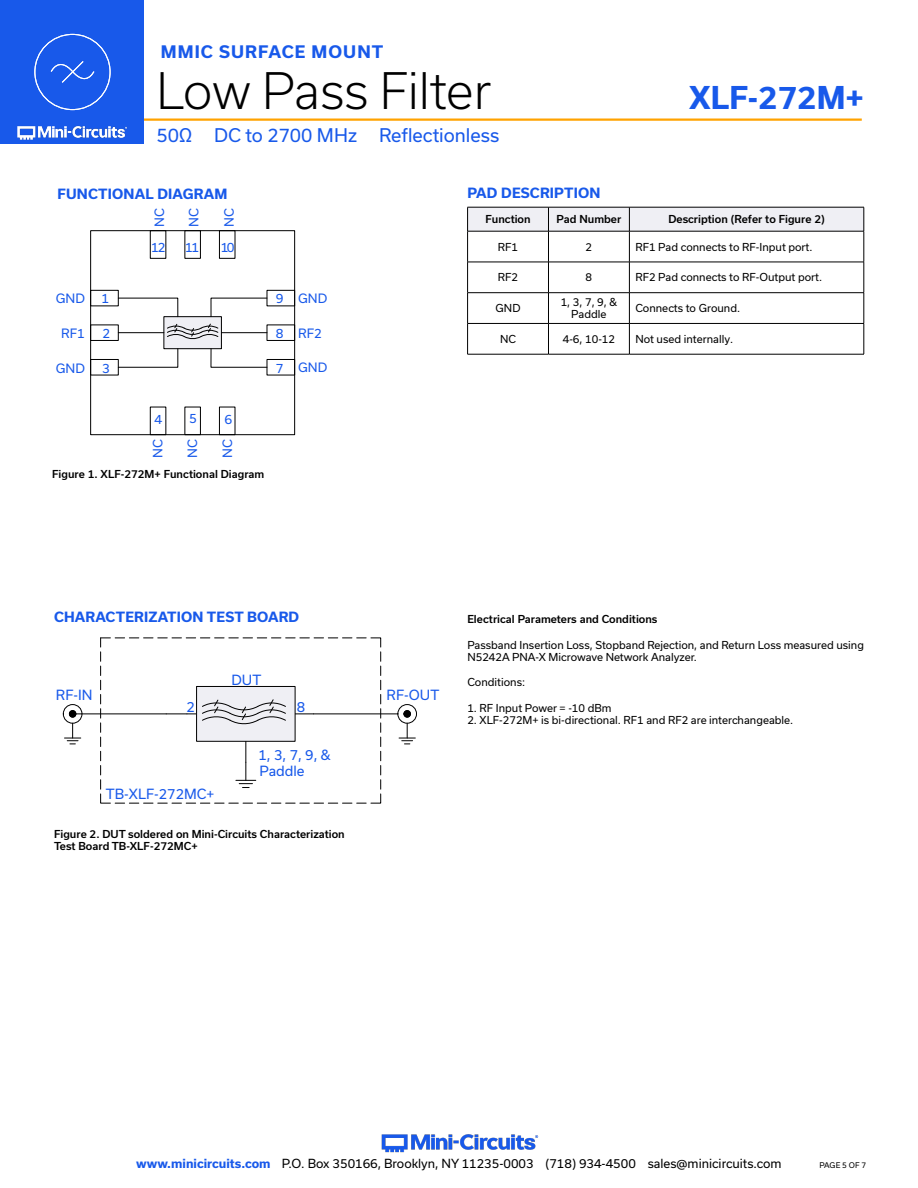
<style>
.page{position:relative;width:918px;height:1188px;background:#fff}
.page>*{position:absolute;margin:0;border:0;box-sizing:border-box;transform-origin:0 0}
.t1{font:300 48px "Usual";color:#000}
.t2{font:700 30px "Usual";color:#1859ea}
.t3{font:18px "Usual";color:#1859ea}
.t4{font:700 16.5px "Usual";letter-spacing:.065em;color:#1859ea}
.Blue_Headers{font:700 13.5px "Usual";letter-spacing:.015em;color:#1859ea}
.t5{font:13.5px/15.9px "Usual";color:#1859ea}
.t6{font:12.3px "Usual";color:#1859ea}
.t7{font:12px "Usual";color:#000}
.Figure_text{font:10.5px/12.6px "Usual";color:#000}
.Figure_Title_Medium{font:500 10.5px/12.6px "Usual";color:#000}
.Table_Body_Left_Justified{font:10.5px "Usual";color:#000}
.Table_Header_Center{font:500 10.5px "Usual";color:#000}
.Table_Body_Center{font:10.5px/12.6px "Usual";color:#000;text-align:center}
.Figure_text-2{font:500 10.5px "Usual";color:#000}
.t8{font:7.5px "Usual";color:#000}
.s1{font-weight:700;color:#1859ea}
</style>
<div class="page">
<img style="left:381px;top:1134px;width:158px;height:19px">
<div style="left:63px;top:704px;width:19px;height:20px;border:1px solid #000;border-radius:50%"></div>
<hr style="left:82px;top:713px;width:84px;height:1px;background:#000">
<div style="left:397px;top:704px;width:20px;height:20px;border:1px solid #000;border-radius:50%"></div>
<svg style="left:399px;top:710px;width:16px;height:34px"></svg>
<hr style="left:314px;top:713px;width:84px;height:1px;background:#000">
<svg style="left:64px;top:710px;width:18px;height:34px"></svg>
<svg style="left:100px;top:637px;width:282px;height:167px"></svg>
<div style="left:90px;top:230px;width:205px;height:205px;border:1px solid #000"></div>
<div style="left:184px;top:230px;width:17px;height:29px;border:1px solid #000"></div>
<div style="left:219px;top:230px;width:16px;height:29px;border:1px solid #000"></div>
<div style="left:150px;top:230px;width:16px;height:29px;border:1px solid #000"></div>
<div style="left:184px;top:407px;width:17px;height:28px;border:1px solid #000"></div>
<div style="left:219px;top:407px;width:16px;height:28px;border:1px solid #000"></div>
<div style="left:150px;top:407px;width:16px;height:28px;border:1px solid #000"></div>
<div style="left:267px;top:325px;width:28px;height:16px;border:1px solid #000"></div>
<div style="left:267px;top:290px;width:28px;height:16px;border:1px solid #000"></div>
<div style="left:267px;top:359px;width:28px;height:16px;border:1px solid #000"></div>
<div style="left:90px;top:325px;width:29px;height:16px;border:1px solid #000"></div>
<div style="left:90px;top:290px;width:29px;height:16px;border:1px solid #000"></div>
<div style="left:90px;top:359px;width:29px;height:16px;border:1px solid #000"></div>
<div style="left:164px;top:317px;width:57px;height:32px;background:#efeff4"></div>
<div style="left:163px;top:316px;width:59px;height:33px;border:1px solid #000"></div>
<hr style="left:118px;top:332px;width:46px;height:1px;background:#000">
<hr style="left:221px;top:332px;width:46px;height:1px;background:#000">
<svg style="left:118px;top:348px;width:61px;height:20px"></svg>
<svg style="left:118px;top:297px;width:61px;height:20px"></svg>
<svg style="left:210px;top:297px;width:58px;height:20px"></svg>
<svg style="left:210px;top:348px;width:58px;height:20px"></svg>
<svg style="left:167px;top:323px;width:52px;height:16px"></svg>
<hr style="left:129px;top:118px;width:733px;height:3px;background:#ffa300">
<div style="left:0;top:0;width:144px;height:144px;background:#1859ea"></div>
<img style="left:17px;top:120px;width:128px;height:20px">
<div style="left:34px;top:34px;width:77px;height:76px;border:1px solid #fff;border-radius:50%"></div>
<svg style="left:50px;top:61px;width:45px;height:22px"></svg>
<svg style="left:467px;top:207px;width:398px;height:24px"></svg>
<hr style="left:467px;top:231px;width:81px;height:1px;background:#000">
<hr style="left:467px;top:231px;width:1px;height:31px;background:#000">
<hr style="left:548px;top:231px;width:81px;height:1px;background:#000">
<hr style="left:548px;top:231px;width:1px;height:31px;background:#000">
<hr style="left:629px;top:231px;width:235px;height:1px;background:#000">
<hr style="left:629px;top:231px;width:1px;height:31px;background:#000">
<hr style="left:864px;top:231px;width:1px;height:31px;background:#000">
<hr style="left:467px;top:262px;width:81px;height:1px;background:#000">
<hr style="left:467px;top:262px;width:1px;height:31px;background:#000">
<hr style="left:548px;top:262px;width:81px;height:1px;background:#000">
<hr style="left:548px;top:262px;width:1px;height:31px;background:#000">
<hr style="left:629px;top:262px;width:235px;height:1px;background:#000">
<hr style="left:629px;top:262px;width:1px;height:31px;background:#000">
<hr style="left:864px;top:262px;width:1px;height:31px;background:#000">
<hr style="left:467px;top:292px;width:81px;height:1px;background:#000">
<hr style="left:467px;top:293px;width:1px;height:30px;background:#000">
<hr style="left:548px;top:292px;width:81px;height:1px;background:#000">
<hr style="left:548px;top:293px;width:1px;height:30px;background:#000">
<hr style="left:629px;top:292px;width:235px;height:1px;background:#000">
<hr style="left:629px;top:293px;width:1px;height:30px;background:#000">
<hr style="left:864px;top:293px;width:1px;height:30px;background:#000">
<hr style="left:467px;top:323px;width:81px;height:1px;background:#000">
<hr style="left:467px;top:324px;width:1px;height:30px;background:#000">
<hr style="left:548px;top:323px;width:81px;height:1px;background:#000">
<hr style="left:548px;top:324px;width:1px;height:30px;background:#000">
<hr style="left:629px;top:323px;width:235px;height:1px;background:#000">
<hr style="left:629px;top:324px;width:1px;height:30px;background:#000">
<hr style="left:864px;top:324px;width:1px;height:30px;background:#000">
<hr style="left:467px;top:354px;width:81px;height:1px;background:#000">
<hr style="left:548px;top:354px;width:81px;height:1px;background:#000">
<hr style="left:629px;top:354px;width:235px;height:1px;background:#000">
<h3 class="t4" style="left:161px;top:42px;width:224px">MMIC SURFACE MOUNT</h3>
<h1 class="t1" style="left:156px;top:63px;width:336px">Low Pass Filter</h1>
<h3 class="t3" style="left:156px;top:125px;width:344px">50Ω DC to 2700 MHz Reflectionless</h3>
<p class="Blue_Headers" style="left:58px;top:186px;width:171px">FUNCTIONAL DIAGRAM</p>
<p class="Blue_Headers" style="left:467px;top:186px;width:135px">PAD DESCRIPTION</p>
<h2 class="t2" style="left:689px;top:80px;width:176px">XLF-272M+</h2>
<p class="t6" style="left:152px;top:227px;width:20px;rotate:-90deg">NC</p>
<p class="t6" style="left:187px;top:227px;width:20px;rotate:-90deg">NC</p>
<p class="t6" style="left:222px;top:227px;width:20px;rotate:-90deg">NC</p>
<p class="t6" style="left:151px;top:240px;width:16px">12</p>
<p class="t6" style="left:185px;top:240px;width:16px">11</p>
<p class="t6" style="left:221px;top:240px;width:16px">10</p>
<p class="t6" style="left:56px;top:291px;width:31px">GND</p>
<p class="t6" style="left:298px;top:291px;width:31px">GND</p>
<p class="t6" style="left:101px;top:291px;width:9px">1</p>
<p class="t6" style="left:276px;top:291px;width:9px">9</p>
<p class="t6" style="left:276px;top:327px;width:9px">8</p>
<p class="t6" style="left:276px;top:361px;width:9px">7</p>
<p class="t6" style="left:61px;top:327px;width:25px">RF1</p>
<p class="t6" style="left:298px;top:327px;width:25px">RF2</p>
<p class="t6" style="left:56px;top:361px;width:31px">GND</p>
<p class="t6" style="left:102px;top:327px;width:9px">2</p>
<p class="t6" style="left:298px;top:361px;width:31px">GND</p>
<p class="t6" style="left:102px;top:361px;width:9px">3</p>
<p class="t6" style="left:154px;top:412px;width:9px">4</p>
<p class="t6" style="left:189px;top:412px;width:9px">5</p>
<p class="t6" style="left:224px;top:412px;width:9px">6</p>
<p class="t6" style="left:151px;top:458px;width:20px;rotate:-90deg">NC</p>
<p class="t6" style="left:186px;top:458px;width:20px;rotate:-90deg">NC</p>
<p class="t6" style="left:221px;top:458px;width:20px;rotate:-90deg">NC</p>
<p class="Figure_Title_Medium" style="left:52px;top:468px;width:214px">Figure 1. XLF-272M+ Functional Diagram</p>
<p class="Table_Header_Center" style="left:485px;top:213px;width:47px">Function</p>
<p class="Table_Header_Center" style="left:556px;top:213px;width:66px">Pad Number</p>
<p class="Table_Header_Center" style="left:668px;top:213px;width:158px">Description (Refer to Figure 2)</p>
<p class="Table_Body_Center" style="left:498px;top:240px;width:22px">RF1</p>
<p class="Table_Body_Center" style="left:586px;top:240px;width:8px">2</p>
<p class="Table_Body_Left_Justified" style="left:635px;top:241px;width:179px">RF1 Pad connects to RF-Input port.</p>
<p class="Table_Body_Center" style="left:498px;top:271px;width:22px">RF2</p>
<p class="Table_Body_Center" style="left:586px;top:271px;width:8px">8</p>
<p class="Table_Body_Left_Justified" style="left:635px;top:271px;width:188px">RF2 Pad connects to RF-Output port.</p>
<p class="Table_Body_Center" style="left:496px;top:302px;width:26px">GND</p>
<p class="Table_Body_Center" style="left:561px;top:295px;width:58px">1, 3, 7, 9, &amp;<br>Paddle</p>
<p class="Table_Body_Left_Justified" style="left:635px;top:302px;width:106px">Connects to Ground.</p>
<p class="Table_Body_Center" style="left:500px;top:333px;width:17px">NC</p>
<p class="Table_Body_Center" style="left:563px;top:333px;width:54px">4-6, 10-12</p>
<p class="Table_Body_Left_Justified" style="left:635px;top:333px;width:99px">Not used internally.</p>
<p class="Blue_Headers" style="left:54px;top:609px;width:247px">CHARACTERIZATION TEST BOARD</p>
<p class="t5" style="left:232px;top:672px;width:31px">DUT</p>
<p class="t5" style="left:56px;top:687px;width:38px">RF-IN</p>
<p class="t5" style="left:387px;top:687px;width:54px">RF-OUT</p>
<p class="t5" style="left:186px;top:699px;width:10px">2</p>
<p class="t5" style="left:297px;top:699px;width:10px">8</p>
<p class="t5" style="left:106px;top:786px;width:110px">TB-XLF-272MC+</p>
<p class="t5" style="left:258px;top:747px;width:74px">1, 3, 7, 9, &amp;<br>Paddle</p>
<p class="Figure_Title_Medium" style="left:54px;top:827px;width:292px">Figure 2. DUT soldered on Mini-Circuits Characterization<br>Test Board TB-XLF-272MC+</p>
<p class="Figure_text-2" style="left:467px;top:613px;width:192px">Electrical Parameters and Conditions</p>
<p class="Figure_text" style="left:467px;top:638px;width:398px">Passband Insertion Loss, Stopband Rejection, and Return Loss measured using<br>N5242A PNA-X Microwave Network Analyzer.</p>
<p class="Figure_text" style="left:467px;top:676px;width:59px">Conditions:</p>
<p class="Figure_text" style="left:467px;top:701px;width:146px">1. RF Input Power = -10 dBm</p>
<p class="Figure_text" style="left:467px;top:714px;width:327px">2. XLF-272M+ is bi-directional. RF1 and RF2 are interchangeable.</p>
<p class="t7" style="left:136px;top:1157px;width:647px"><span class="s1">www.minicircuits.com</span> P.O. Box 350166, Brooklyn, NY 11235-0003 (718) 934-4500 sales@minicircuits.com</p>
<p class="t8" style="left:819px;top:1161px;width:48px">PAGE 5 OF 7</p>
</div>
